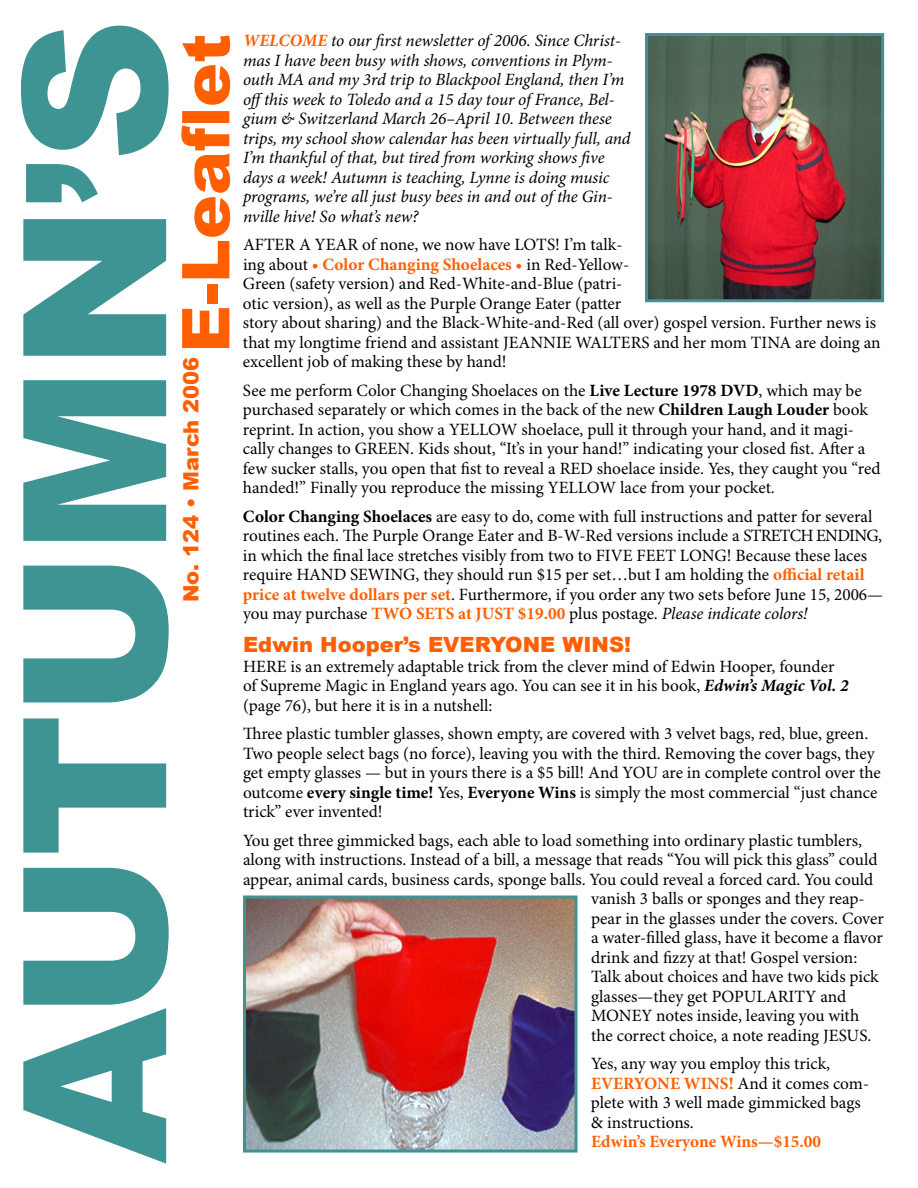
<style>
.page{position:relative;width:918px;height:1188px;background:#fff}
.page>*{position:absolute;margin:0;border:0;box-sizing:border-box;transform-origin:0 0}
.t1{font:900 199.5px "Arial";letter-spacing:-.02em;color:#3e9393}
.t2{font:900 66px "Arial";color:#ff5f00}
.t3{font:900 21px "Arial";color:#ff5f00}
.t4{font:17.25px/19.5px "Minion Pro";color:#000}
.t5{font:italic 17.25px/19.5px "Minion Pro";letter-spacing:-.01em;color:#000}
.t6{font:700 17.25px "Minion Pro";color:#ff5f00}
.s1{font-size:180px}
.s2{font-weight:700;color:#ff5f00}
.s3{font-weight:700}
.s4{font-style:italic}
.s5{font-weight:700;font-style:italic}
</style>
<div class="page">
<img style="left:247px;top:900px;width:327px;height:249px">
<div style="left:243px;top:896px;width:335px;height:257px;border:3px solid #3e9393"></div>
<img style="left:649px;top:37px;width:231px;height:261px">
<div style="left:645px;top:33px;width:239px;height:269px;border:3px solid #3e9393"></div>
<h1 class="t1" style="left:-53px;top:1164px;width:1147px;rotate:-90deg">AUTUMN<span class="s1">’</span>S</h1>
<h2 class="t2" style="left:157px;top:353px;width:321px;rotate:-90deg">E-Leaflet</h2>
<p class="t5" style="left:243px;top:32px;width:389px"><span class="s2">WELCOME</span> to our first newsletter of 2006. Since Christ&shy;mas I have been busy with shows, conventions in Plym&shy;outh MA and my 3rd trip to Blackpool England, then I’m offthis week to Toledo and a 15 day tour of France, Bel&shy;gium &amp; Switzerland March 26–April 10. Between these trips, my school show calendar has been virtually full, and I’m thankful of that, but tired from working shows five days a week! Autumn is teaching, Lynne is doing music programs, we’re all just busy bees in and out of the Gin&shy;nville hive! So what’s new?</p>
<p class="t4" style="left:243px;top:236px;width:639px">AFTER A YEAR of none, we now have LOTS! I’m talk-<br>ing about <span class="s2">• Color Changing Shoelaces •</span> in Red-Yellow-<br>Green (safety version) and Red-White-and-Blue (patri-<br>otic version), as well as the Purple Orange Eater (patter<br>story about sharing) and the Black-White-and-Red (all over) gospel version. Further news is that my longtime friend and assistant JEANNIE WALTERS and her mom TINA are doing an excellent job of making these by hand!</p>
<p class="t4" style="left:243px;top:382px;width:639px">See me perform Color Changing Shoelaces on the <span class="s3">Live Lecture 1978 DVD</span>, which may be purchased separately or which comes in the back of the new <span class="s3">Children Laugh Louder</span> book reprint. In action, you show a YELLOW shoelace, pull it through your hand, and it magi&shy;cally changes to GREEN. Kids shout, “It’s in your hand!” indicating your closed fist. After a few sucker stalls, you open that fist to reveal a RED shoelace inside. Yes, they caught you “red handed!” Finally you reproduce the missing YELLOW lace from your pocket.</p>
<p class="t4" style="left:243px;top:508px;width:642px"><span class="s3">Color Changing Shoelaces</span> are easy to do, come with full instructions and patter for several routines each. The Purple Orange Eater and B-W-Red versions include a STRETCH ENDING, in which the final lace stretches visibly from two to FIVE FEET LONG! Because these laces require HAND SEWING, they should run $15 per set…but I am holding the <span class="s2">official retail price at twelve dollars per set</span>. Furthermore, if you order any two sets before June 15, 2006— you may purchase <span class="s2">TWO SETS at JUST $19.00</span> plus postage. <span class="s4">Please indicate colors!</span></p>
<p class="t3" style="left:243px;top:629px;width:390px">Edwin Hooper’s EVERYONE WINS!</p>
<p class="t4" style="left:243px;top:658px;width:607px">HERE is an extremely adaptable trick from the clever mind of Edwin Hooper, founder of Supreme Magic in England years ago. You can see it in his book, <span class="s5">Edwin’s Magic Vol. 2 </span>(page 76), but here it is in a nutshell:</p>
<p class="t4" style="left:243px;top:725px;width:639px">Three plastic tumbler glasses, shown empty, are covered with 3 velvet bags, red, blue, green.<br>Two people select bags (no force), leaving you with the third. Removing the cover bags, they get empty glasses — but in yours there is a $5 bill! And YOU are in complete control over the outcome <span class="s3">every single time!</span> Yes, <span class="s3">Everyone Wins</span> is simply the most commercial “just chance trick” ever invented!</p>
<p class="t4" style="left:243px;top:832px;width:621px">You get three gimmicked bags, each able to load something into ordinary plastic tumblers,</p>
<p class="t4" style="left:243px;top:851px;width:636px">along with instructions. Instead of a bill, a message that reads “You will pick this glass” could</p>
<p class="t4" style="left:243px;top:871px;width:632px">appear, animal cards, business cards, sponge balls. You could reveal a forced card. You could</p>
<p class="t4" style="left:591px;top:890px;width:275px">vanish 3 balls or sponges and they reap-</p>
<p class="t4" style="left:591px;top:910px;width:294px">pear in the glasses under the covers. Cover</p>
<p class="t4" style="left:591px;top:929px;width:293px">a water-filled glass, have it become a flavor</p>
<p class="t4" style="left:591px;top:949px;width:268px">drink and fizzy at that! Gospel version:</p>
<p class="t4" style="left:591px;top:968px;width:289px">Talk about choices and have two kids pick</p>
<p class="t4" style="left:591px;top:988px;width:257px">glasses—they get POPULARITY and</p>
<p class="t4" style="left:591px;top:1007px;width:270px">MONEY notes inside, leaving you with</p>
<p class="t4" style="left:591px;top:1027px;width:282px">the correct choice, a note reading JESUS.</p>
<p class="t4" style="left:591px;top:1055px;width:280px">Yes, any way you employ this trick,<br><span class="s2">EVERYONE WINS!</span> And it comes com&shy;plete with 3 well made gimmicked bags &amp; instructions.</p>
<p class="t6" style="left:591px;top:1135px;width:232px">Edwin’s Everyone Wins—$15.00</p>
<p class="t3" style="left:175px;top:602px;width:247px;rotate:-90deg">No. 124 • March 2006</p>
</div>
